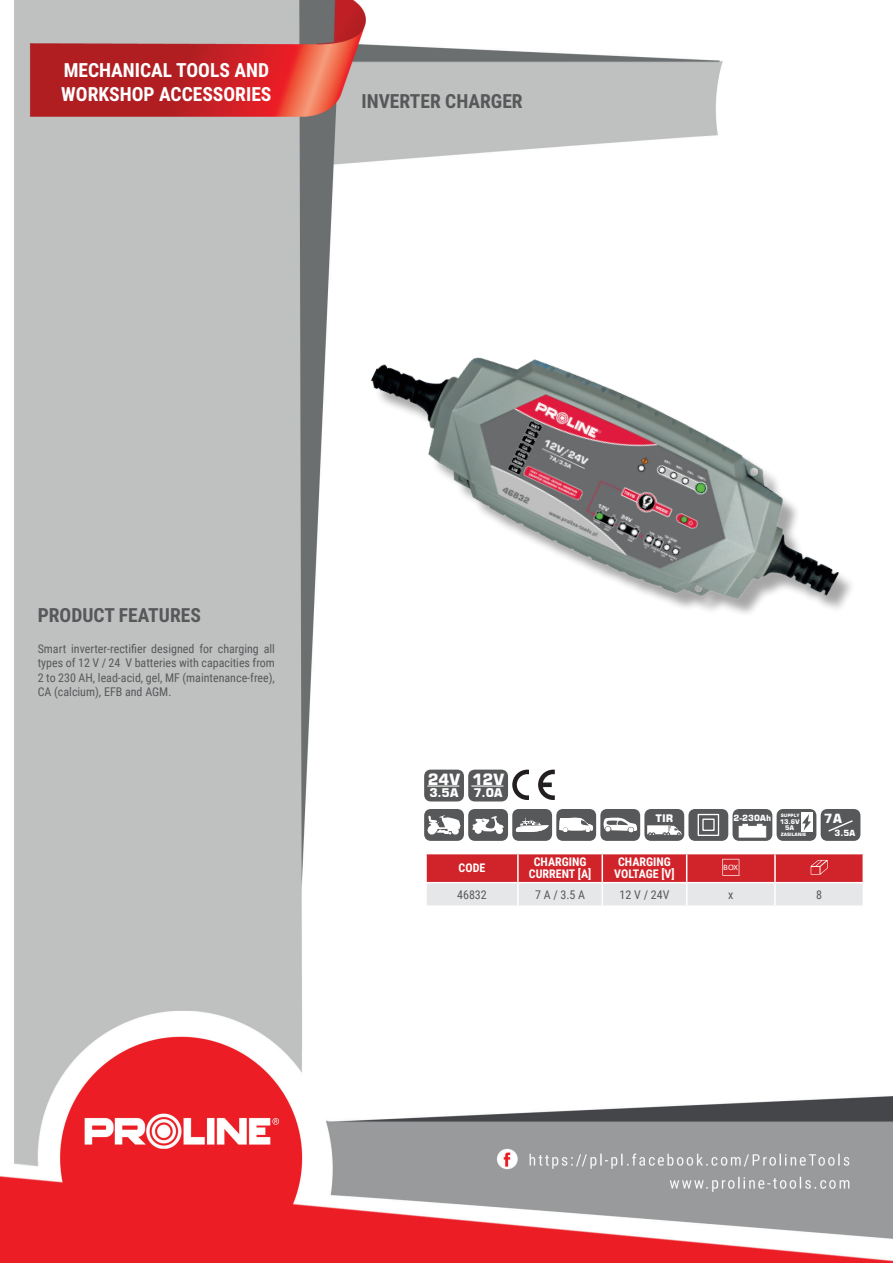
<style>
.page{position:relative;width:893px;height:1263px;background:#fff}
.page>*{position:absolute;margin:0;border:0;box-sizing:border-box;transform-origin:0 0}
.t1{font:700 19.5px/23.4px "Roboto Condensed";color:#fff}
.t2{font:700 19.5px "Roboto Condensed";color:#57585a}
.t3{font:700 15.45px "Square 721 BT";letter-spacing:-.01em;color:#fff}
.t4{font:700 12.6px "Square 721 BT";color:#fff}
.t5{font:12px/14.4px "Roboto Condensed";color:#57585a;text-align:justify}
.t6{font:700 12px/12px "Roboto Condensed";color:#fff;text-align:center}
.t7{font:700 12px "Square 721 BT";color:#fff}
.t8{font:700 10.35px "Square 721 BT";color:#fff}
.t9{font:700 8.4px "Square 721 BT";color:#fff}
.t10{font:8.4px "Calibri";color:#fff;scale:1.06 1}
.t11{font:700 6.3px/5.8px "Square 721 BT";color:#fff;text-align:center}
.t12{font:700 4.5px "Square 721 BT";color:#fff}
</style>
<div class="page">
<img style="left:0;top:0;width:893px;height:1263px">
<img style="left:330px;top:280px;width:557px;height:397px">
<hr style="left:425px;top:854px;width:2px;height:28px;background:#fff">
<hr style="left:425px;top:883px;width:2px;height:22px;background:#fff">
<hr style="left:862px;top:854px;width:2px;height:28px;background:#fff">
<hr style="left:862px;top:883px;width:2px;height:22px;background:#fff">
<hr style="left:775px;top:853px;width:89px;height:1px;background:#fff">
<hr style="left:425px;top:853px;width:93px;height:1px;background:#fff">
<hr style="left:425px;top:882px;width:93px;height:1px;background:#fff">
<hr style="left:775px;top:882px;width:89px;height:1px;background:#fff">
<hr style="left:425px;top:905px;width:93px;height:2px;background:#fff">
<hr style="left:518px;top:905px;width:84px;height:2px;background:#fff">
<hr style="left:602px;top:905px;width:85px;height:2px;background:#fff">
<hr style="left:687px;top:905px;width:88px;height:2px;background:#fff">
<hr style="left:775px;top:905px;width:89px;height:2px;background:#fff">
<svg style="left:426px;top:853px;width:437px;height:53px"></svg>
<div style="left:424px;top:809px;width:40px;height:32px;background:#57585a;border-radius:7px"></div>
<svg style="left:427px;top:815px;width:34px;height:20px"></svg>
<div style="left:468px;top:809px;width:40px;height:32px;background:#57585a;border-radius:7px"></div>
<svg style="left:472px;top:816px;width:32px;height:18px"></svg>
<div style="left:512px;top:809px;width:40px;height:32px;background:#57585a;border-radius:7px"></div>
<svg style="left:516px;top:818px;width:33px;height:14px"></svg>
<div style="left:556px;top:809px;width:40px;height:32px;background:#57585a;border-radius:7px"></div>
<svg style="left:559px;top:817px;width:34px;height:15px"></svg>
<div style="left:600px;top:809px;width:40px;height:32px;background:#57585a;border-radius:7px"></div>
<svg style="left:603px;top:817px;width:34px;height:16px"></svg>
<div style="left:644px;top:809px;width:40px;height:32px;background:#57585a;border-radius:7px"></div>
<svg style="left:647px;top:825px;width:35px;height:10px"></svg>
<div style="left:688px;top:809px;width:40px;height:32px;background:#57585a;border-radius:7px"></div>
<svg style="left:697px;top:813px;width:23px;height:23px"></svg>
<div style="left:732px;top:809px;width:40px;height:32px;background:#57585a;border-radius:7px"></div>
<svg style="left:738px;top:824px;width:28px;height:14px"></svg>
<div style="left:777px;top:809px;width:39px;height:32px;background:#57585a;border-radius:7px"></div>
<div style="left:801px;top:812px;width:11px;height:19px;background:#fff"></div>
<svg style="left:802px;top:814px;width:9px;height:17px"></svg>
<div style="left:821px;top:809px;width:39px;height:32px;background:#57585a;border-radius:7px"></div>
<svg style="left:828px;top:820px;width:25px;height:12px"></svg>
<div style="left:424px;top:769px;width:40px;height:32px;background:#57585a;border-radius:7px"></div>
<hr style="left:427px;top:785px;width:32px;height:1px;background:#fff">
<div style="left:468px;top:769px;width:40px;height:32px;background:#57585a;border-radius:7px"></div>
<hr style="left:471px;top:785px;width:32px;height:1px;background:#fff">
<svg style="left:538px;top:770px;width:17px;height:30px"></svg>
<svg style="left:512px;top:769px;width:17px;height:31px"></svg>
<h1 class="t1" style="left:61px;top:58px;width:212px">MECHANICAL TOOLS AND<br>WORKSHOP ACCESSORIES</h1>
<h1 class="t2" style="left:361px;top:88px;width:163px">INVERTER CHARGER</h1>
<h1 class="t2" style="left:38px;top:601px;width:165px">PRODUCT FEATURES</h1>
<p class="t5" style="left:38px;top:641px;width:239px">Smart inverter-rectifier designed for charging all types of 12 V / 24 V batteries with capacities from 2 to 230 AH, lead-acid, gel, MF (maintenance-free), CA (calcium), EFB and AGM.</p>
<p class="t3" style="left:428px;top:769px;width:34px">24V</p>
<p class="t7" style="left:429px;top:785px;width:31px">3.5A</p>
<p class="t3" style="left:472px;top:769px;width:34px">12V</p>
<p class="t7" style="left:473px;top:785px;width:31px">7.0A</p>
<p class="t8" style="left:655px;top:811px;width:19px">TIR</p>
<p class="t9" style="left:733px;top:812px;width:68px">2-230Ah <sup>SUPPLY</sup></p>
<p class="t12" style="left:781px;top:832px;width:27px">ZASILANIE</p>
<p class="t11" style="left:780px;top:819px;width:22px">13.6V<br>5A</p>
<p class="t4" style="left:824px;top:810px;width:20px">7A</p>
<p class="t9" style="left:834px;top:828px;width:23px">3.5A</p>
<p class="t6" style="left:459px;top:862px;width:28px">CODE</p>
<p class="t6" style="left:529px;top:856px;width:64px">CHARGING<br>CURRENT [A]</p>
<p class="t6" style="left:614px;top:856px;width:62px">CHARGING<br>VOLTAGE [V]</p>
<p class="t10" style="left:723px;top:861px;width:16px">BOX</p>
<p class="t5" style="left:457px;top:887px;width:31px">46832</p>
<p class="t5" style="left:535px;top:887px;width:52px">7 A / 3.5 A</p>
<p class="t5" style="left:620px;top:887px;width:51px">12 V / 24V</p>
<p class="t5" style="left:728px;top:887px;width:7px">x</p>
<p class="t5" style="left:816px;top:887px;width:7px">8</p>
</div>
